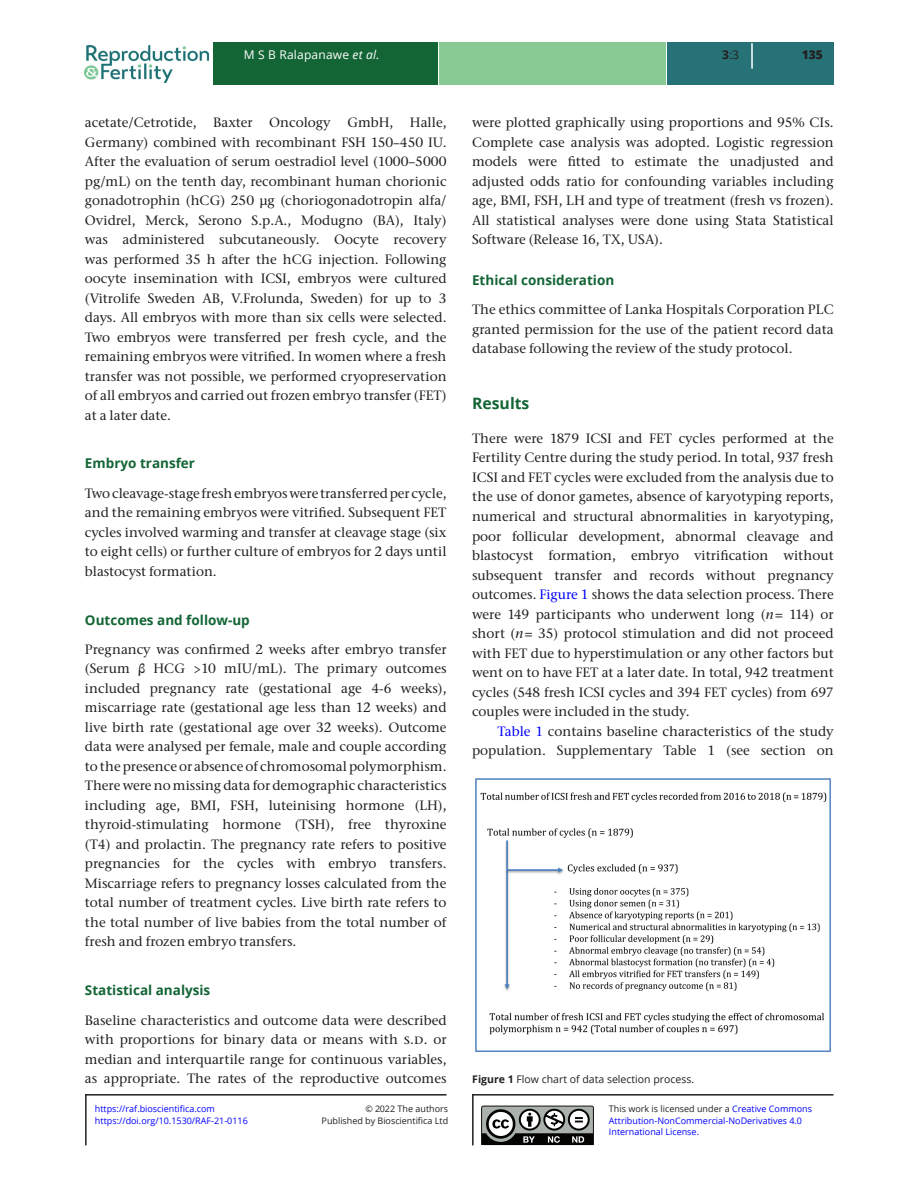
<style>
.page{position:relative;width:919px;height:1187px;background:#fff}
.page>*{position:absolute;margin:0;border:0;box-sizing:border-box;transform-origin:0 0}
.t1{font:700 15.75px "Open Sans";color:#136535}
.TXT_M{font:500 13.5px/19.5px "Stone Serif ITC Pro";color:#231f20;text-align:justify}
.TXT{font:500 13.5px/19.5px "Stone Serif ITC Pro";color:#231f20;text-align:justify}
.TXI{font:500 13.5px/19.5px "Stone Serif ITC Pro";color:#231f20;text-align:right}
.t2{font:700 13.5px "Open Sans";color:#136535}
.t3{font:12px "Open Sans";letter-spacing:.015em;color:#fff}
.t4{font:12px "Open Sans";color:#231f20}
.t5{font:800 12px "Open Sans";color:#231f20}
.FC{font:10.5px "Open Sans";color:#231f20}
.t6{font:9px/11.1px "Open Sans";color:#00f}
.t7{font:9px/11.9px "Open Sans";color:#231f20;text-align:right}
.s1{font-style:italic}
.s2{font-weight:700}
.s3{font-family:"STIX Two Text"}
.s4{color:#00f}
.s5{color:#231f20}
</style>
<div class="page">
<div style="left:213px;top:43px;width:224px;height:42px;background:#136535"></div>
<div style="left:667px;top:43px;width:166px;height:42px;background:#277277"></div>
<div style="left:439px;top:43px;width:226px;height:42px;background:#87ca94"></div>
<img style="left:85px;top:45px;width:123px;height:38px">
<svg style="left:751px;top:43px;width:1px;height:26px"></svg>
<img style="left:475px;top:778px;width:356px;height:274px">
<svg style="left:481px;top:1105px;width:113px;height:40px"></svg>
<hr style="left:85px;top:1093px;width:361px;height:2px;background:#231f20">
<hr style="left:85px;top:1093px;width:2px;height:52px;background:#231f20">
<hr style="left:472px;top:1093px;width:361px;height:2px;background:#231f20">
<hr style="left:472px;top:1093px;width:1px;height:52px;background:#231f20">
<p class="t3" style="left:244px;top:47px;width:137px">M S B Ralapanawe <span class="s1">et al.</span></p>
<p class="t4" style="left:722px;top:47px;width:18px"><span class="s2">3</span>:3</p>
<p class="t5" style="left:801px;top:46px;width:23px">135</p>
<p class="TXT_M" style="left:85px;top:113px;width:363px">acetate/Cetrotide, Baxter Oncology GmbH, Halle, Germany) combined with recombinant FSH 150–450 IU.<br>After the evaluation of serum oestradiol level (1000–5000 pg/mL) on the tenth day, recombinant human chorionic gonadotrophin (hCG) 250 µg (choriogonadotropin alfa/ Ovidrel, Merck, Serono S.p.A., Modugno (BA), Italy) was administered subcutaneously. Oocyte recovery was performed 35 h after the hCG injection. Following oocyte insemination with ICSI, embryos were cultured (Vitrolife Sweden AB, V.Frolunda, Sweden) for up to 3 days. All embryos with more than six cells were selected.<br>Two embryos were transferred per fresh cycle, and the remaining embryos were vitrified. In women where a fresh transfer was not possible, we performed cryopreservation of all embryos and carried out frozen embryo transfer (FET) at a later date.</p>
<h2 class="t2" style="left:85px;top:454px;width:112px">Embryo transfer</h2>
<p class="TXT_M" style="left:85px;top:483px;width:363px">Two cleavage-stage fresh embryos were transferred per cycle, and the remaining embryos were vitrified. Subsequent FET cycles involved warming and transfer at cleavage stage (six to eight cells) or further culture of embryos for 2 days until blastocyst formation.</p>
<h2 class="t2" style="left:85px;top:610px;width:166px">Outcomes and follow-up</h2>
<p class="TXT_M" style="left:85px;top:639px;width:363px">Pregnancy was confirmed 2 weeks after embryo transfer (Serum <span class="s3">β</span> HCG &gt;10 mIU/mL). The primary outcomes included pregnancy rate (gestational age 4-6 weeks), miscarriage rate (gestational age less than 12 weeks) and live birth rate (gestational age over 32 weeks). Outcome data were analysed per female, male and couple according to the presence or absence of chromosomal polymorphism.<br>There were no missing data for demographic characteristics including age, BMI, FSH, luteinising hormone (LH), thyroid-stimulating hormone (TSH), free thyroxine (T4) and prolactin. The pregnancy rate refers to positive pregnancies for the cycles with embryo transfers.<br>Miscarriage refers to pregnancy losses calculated from the total number of treatment cycles. Live birth rate refers to the total number of live babies from the total number of fresh and frozen embryo transfers.</p>
<h2 class="t2" style="left:85px;top:980px;width:127px">Statistical analysis</h2>
<p class="TXT_M" style="left:85px;top:1010px;width:363px">Baseline characteristics and outcome data were described with proportions for binary data or means with s.d. or median and interquartile range for continuous variables, as appropriate. The rates of the reproductive outcomes</p>
<p class="t6" style="left:95px;top:1103px;width:122px">https://raf.bioscientifica.com</p>
<p class="t7" style="left:321px;top:1102px;width:128px">© 2022 The authors<br>Published by Bioscientifica Ltd</p>
<p class="t6" style="left:95px;top:1114px;width:154px">https://doi.org/10.1530/RAF-21-0116</p>
<p class="TXT_M" style="left:472px;top:113px;width:363px">were plotted graphically using proportions and 95% CIs.<br>Complete case analysis was adopted. Logistic regression models were fitted to estimate the unadjusted and adjusted odds ratio for confounding variables including age, BMI, FSH, LH and type of treatment (fresh vs frozen).<br>All statistical analyses were done using Stata Statistical Software (Release 16, TX, USA).</p>
<h2 class="t2" style="left:472px;top:271px;width:144px">Ethical consideration</h2>
<p class="TXT_M" style="left:472px;top:300px;width:363px">The ethics committee of Lanka Hospitals Corporation PLC granted permission for the use of the patient record data database following the review of the study protocol.</p>
<h1 class="t1" style="left:472px;top:392px;width:59px">Results</h1>
<p class="TXT" style="left:472px;top:428px;width:363px">There were 1879 ICSI and FET cycles performed at the Fertility Centre during the study period. In total, 937 fresh ICSI and FET cycles were excluded from the analysis due to the use of donor gametes, absence of karyotyping reports, numerical and structural abnormalities in karyotyping, poor follicular development, abnormal cleavage and blastocyst formation, embryo vitrification without subsequent transfer and records without pregnancy outcomes. <span class="s4">Figure 1</span> shows the data selection process. There were 149 participants who underwent long (<span class="s1">n</span>= 114) or short (<span class="s1">n</span>= 35) protocol stimulation and did not proceed with FET due to hyperstimulation or any other factors but went on to have FET at a later date. In total, 942 treatment cycles (548 fresh ICSI cycles and 394 FET cycles) from 697 couples were included in the study.</p>
<p class="TXI" style="left:472px;top:721px;width:363px"><span class="s4">Table 1</span> contains baseline characteristics of the study population. Supplementary Table 1 (see section on</p>
<p class="FC" style="left:472px;top:1071px;width:223px"><span class="s2">Figure 1</span> Flow chart of data selection process.</p>
<p class="t6" style="left:609px;top:1103px;width:204px"><span class="s5">This work is licensed under a</span> Creative Commons<br>Attribution-NonCommercial-NoDerivatives 4.0<br>International License.</p>
</div>
